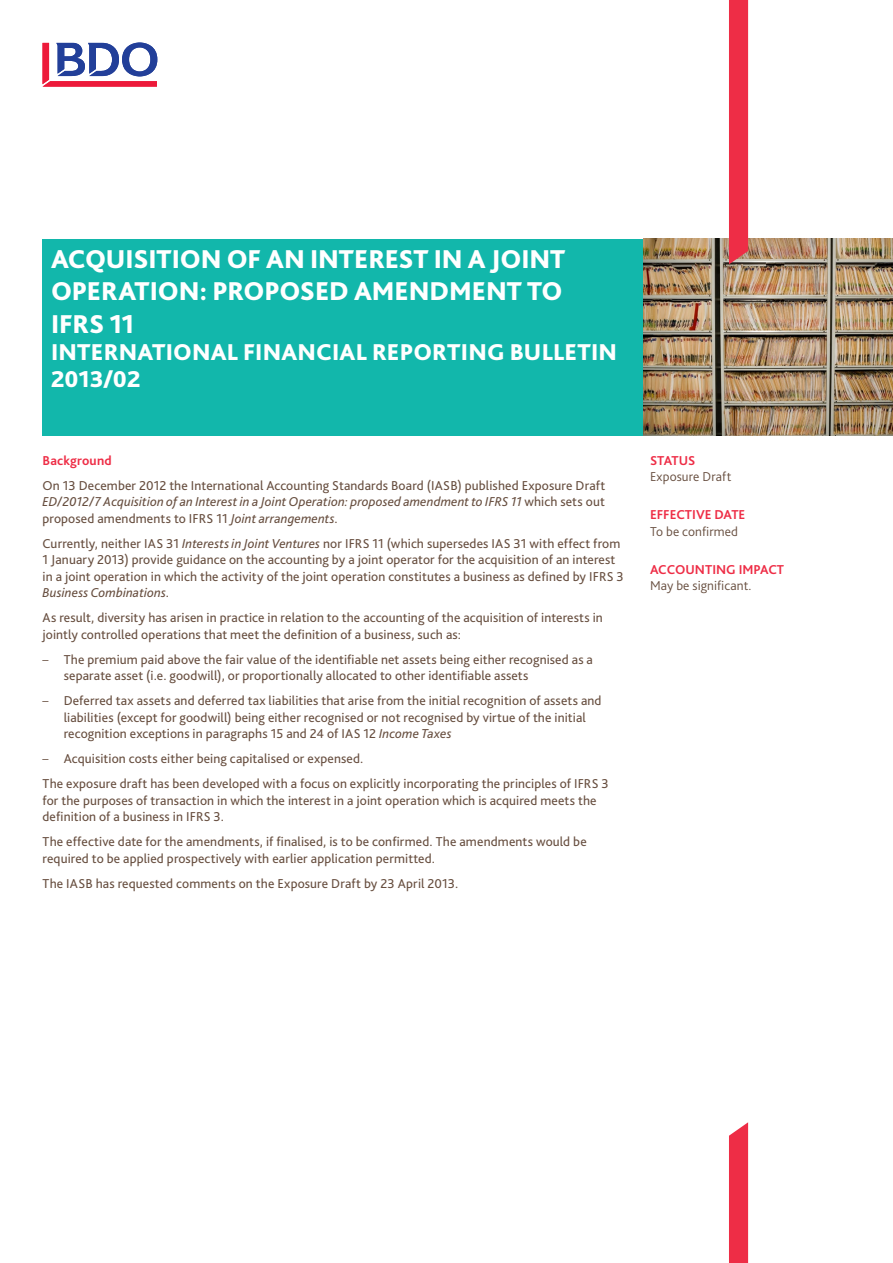
<style>
.page{position:relative;width:893px;height:1263px;background:#fff}
.page>*{position:absolute;margin:0;border:0;box-sizing:border-box;transform-origin:0 0}
.HOOFDTITEL__in_groen{font:800 27px/32.4px "Bliss Pro";letter-spacing:-.005em;color:#fff;text-align:justify}
.SUBTITEL__in_groen_v{font:800 24px/27px "Bliss Pro";letter-spacing:.01em;color:#fff}
.t1{font:13.5px/16.5px "Bliss Pro";letter-spacing:.01em;color:#674e3f}
.RODE_TITELTJES__rech{font:300 13.5px "Bliss Pro";letter-spacing:.01em;color:#674e3f}
.RODE_TITELTJES__rech-2{font:700 13.5px "Bliss Pro";color:#ee2d46}
.rood__platte_tekst{font:700 13.5px "Bliss Pro";letter-spacing:.015em;color:#ee2d46}
.s1{font-style:italic}
.s2{font-weight:300}
</style>
<div class="page">
<svg style="left:43px;top:43px;width:114px;height:44px"></svg>
<div style="left:43px;top:239px;width:601px;height:196px;background:#12b7ab"></div>
<img style="left:644px;top:239px;width:249px;height:196px">
<div style="left:729px;top:0;width:19px;height:264px;background:#ee2d46"></div>
<div style="left:729px;top:1122px;width:19px;height:141px;background:#ee2d46"></div>
<p class="HOOFDTITEL__in_groen" style="left:51px;top:242px;width:516px">ACQUISITION OF AN INTEREST IN A JOINT OPERATION: PROPOSED AMENDMENT TO IFRS 11</p>
<p class="SUBTITEL__in_groen_v" style="left:51px;top:338px;width:568px">INTERNATIONAL FINANCIAL REPORTING BULLETIN<br>2013/02</p>
<p class="rood__platte_tekst" style="left:43px;top:452px;width:71px">Background</p>
<p class="t1" style="left:43px;top:476px;width:564px;text-align:justify">On 13 December 2012 the International Accounting Standards Board (IASB) published Exposure Draft <span class="s1">ED/2012/7 Acquisition of an Interest in a Joint Operation: proposed amendment to IFRS 11</span> which sets out proposed amendments to IFRS 11 <span class="s1">Joint arrangements</span>.</p>
<p class="t1" style="left:43px;top:534px;width:583px">Currently, neither IAS 31 <span class="s1">Interests in Joint Ventures</span> nor IFRS 11 (which supersedes IAS 31 with effect from 1 January 2013) provide guidance on the accounting by a joint operator for the acquisition of an interest in a joint operation in which the activity of the joint operation constitutes a business as defined by IFRS 3<br><span class="s1">Business Combinations</span>.</p>
<p class="t1" style="left:43px;top:609px;width:562px">As result, diversity has arisen in practice in relation to the accounting of the acquisition of interests in jointly controlled operations that meet the definition of a business, such as:</p>
<p class="t1" style="left:64px;top:650px;width:531px;text-indent:-21px"><span class="s2">–</span> The premium paid above the fair value of the identifiable net assets being either recognised as a separate asset (i.e. goodwill), or proportionally allocated to other identifiable assets</p>
<p class="t1" style="left:64px;top:692px;width:539px;text-indent:-21px"><span class="s2">–</span> Deferred tax assets and deferred tax liabilities that arise from the initial recognition of assets and liabilities (except for goodwill) being either recognised or not recognised by virtue of the initial recognition exceptions in paragraphs 15 and 24 of IAS 12 <span class="s1">Income Taxes</span></p>
<p class="t1" style="left:43px;top:750px;width:322px"><span class="s2">–</span> Acquisition costs either being capitalised or expensed.</p>
<p class="t1" style="left:43px;top:775px;width:568px">The exposure draft has been developed with a focus on explicitly incorporating the principles of IFRS 3 for the purposes of transaction in which the interest in a joint operation which is acquired meets the definition of a business in IFRS 3.</p>
<p class="t1" style="left:43px;top:833px;width:546px">The effective date for the amendments, if finalised, is to be confirmed. The amendments would be required to be applied prospectively with earlier application permitted.</p>
<p class="t1" style="left:43px;top:874px;width:417px">The IASB has requested comments on the Exposure Draft by 23 April 2013.</p>
<p class="RODE_TITELTJES__rech-2" style="left:650px;top:452px;width:47px">STATUS</p>
<p class="RODE_TITELTJES__rech" style="left:650px;top:468px;width:83px">Exposure Draft</p>
<p class="RODE_TITELTJES__rech-2" style="left:650px;top:506px;width:97px">EFFECTIVE DATE</p>
<p class="RODE_TITELTJES__rech" style="left:650px;top:523px;width:90px">To be confirmed</p>
<p class="RODE_TITELTJES__rech-2" style="left:650px;top:561px;width:136px">ACCOUNTING IMPACT</p>
<p class="RODE_TITELTJES__rech" style="left:650px;top:577px;width:103px">May be significant.</p>
</div>
